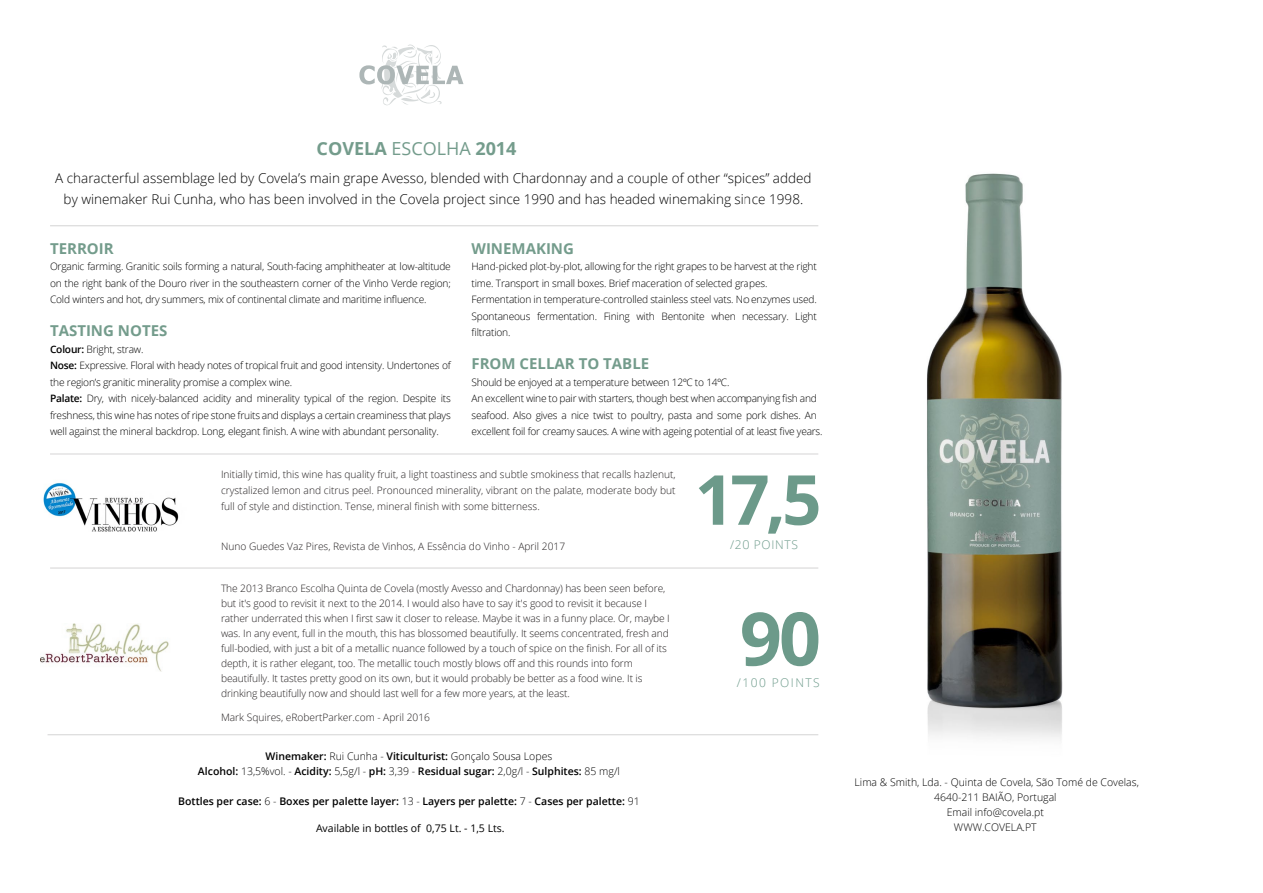
<style>
.page{position:relative;width:1263px;height:893px;background:#fff}
.page>*{position:absolute;margin:0;border:0;box-sizing:border-box;transform-origin:0 0}
.t1{font:700 73.8px "Open Sans";color:#6c9a8a}
.t2{font:700 69px "Open Sans";color:#6c9a8a}
.t3{font:700 18px "Open Sans";color:#749c8c}
.t4{font:700 15px "Open Sans";color:#749c8c}
.t5{font:300 13.5px/21px "Open Sans";color:#000001;text-align:center}
.t6{font:300 12px "Open Sans";letter-spacing:.12em;color:#6c9a8a}
.t7{font:300 12px "Open Sans";letter-spacing:.06em;color:#6c9a8a}
.t8{font:600 10.5px/15px "Open Sans";color:#000001;text-align:center}
.t9{font:300 10.5px/15px "Open Sans";color:#000001;text-align:center}
.t10{font:10.5px "Open Sans";color:#000001}
.t11{font:300 10.2px/16.5px "Open Sans";letter-spacing:-.02em;color:#000001}
.t12{font:300 10.2px/15px "Open Sans";letter-spacing:-.01em;color:#231f20;text-align:justify}
.s1{font-weight:400}
.s2{font-weight:600}
.s3{font-weight:300}
</style>
<div class="page">
<hr style="left:50px;top:568px;width:768px;height:1px;background:#231f20">
<hr style="left:50px;top:454px;width:768px;height:1px;background:#231f20">
<hr style="left:50px;top:225px;width:768px;height:1px;background:#231f20">
<hr style="left:48px;top:734px;width:770px;height:1px;background:#231f20">
<svg style="left:359px;top:45px;width:104px;height:60px"></svg>
<img style="left:43px;top:483px;width:136px;height:49px">
<img style="left:746px;top:173px;width:317px;height:567px">
<img style="left:41px;top:624px;width:128px;height:48px">
<h3 class="t3" style="left:317px;top:136px;width:201px">COVELA <span class="s1">ESCOLHA</span> 2014</h3>
<p class="t5" style="left:55px;top:167px;width:758px">A characterful assemblage led by Covela’s main grape Avesso, blended with Chardonnay and a couple of other “spices” added by winemaker Rui Cunha, who has been involved in the Covela project since 1990 and has headed winemaking since 1998.</p>
<h3 class="t4" style="left:50px;top:237px;width:65px">TERROIR</h3>
<p class="t11" style="left:50px;top:258px;width:402px;text-align:justify">Organic farming. Granitic soils forming a natural, South-facing amphitheater at low-altitude on the right bank of the Douro river in the southeastern corner of the Vinho Verde region; Cold winters and hot, dry summers, mix of continental climate and maritime influence.</p>
<h3 class="t4" style="left:50px;top:320px;width:119px">TASTING NOTES</h3>
<p class="t11" style="left:50px;top:340px;width:402px"><span class="s2">Colour:</span> Bright, straw.<br><span class="s2">Nose:</span> Expressive. Floral with heady notes of tropical fruit and good intensity. Undertones of the region’s granitic minerality promise a complex wine.<br><span class="s2">Palate:</span> Dry, with nicely-balanced acidity and minerality typical of the region. Despite its freshness, this wine has notes of ripe stone fruits and displays a certain creaminess that plays well against the mineral backdrop. Long, elegant finish. A wine with abundant personality.</p>
<h3 class="t4" style="left:471px;top:237px;width:104px">WINEMAKING</h3>
<p class="t11" style="left:471px;top:258px;width:347px">Hand-picked plot-by-plot, allowing for the right grapes to be harvest at the right time. Transport in small boxes. Brief maceration of selected grapes.<br>Fermentation in temperature-controlled stainless steel vats. No enzymes used.<br>Spontaneous fermentation. Fining with Bentonite when necessary. Light filtration.</p>
<h3 class="t4" style="left:471px;top:353px;width:179px">FROM CELLAR TO TABLE</h3>
<p class="t11" style="left:471px;top:373px;width:353px">Should be enjoyed at a temperature between 12ºC to 14ºC.<br>An excellent wine to pair with starters, though best when accompanying fish and seafood. Also gives a nice twist to poultry, pasta and some pork dishes. An excellent foil for creamy sauces. A wine with ageing potential of at least five years.</p>
<p class="t12" style="left:221px;top:467px;width:456px;line-height:15.6px">Initially timid, this wine has quality fruit, a light toastiness and subtle smokiness that recalls hazlenut, crystalized lemon and citrus peel. Pronounced minerality, vibrant on the palate, moderate body but full of style and distinction. Tense, mineral finish with some bitterness.</p>
<p class="t12" style="left:221px;top:538px;width:346px">Nuno Guedes Vaz Pires, Revista de Vinhos, A Essência do Vinho - April 2017</p>
<p class="t12" style="left:221px;top:580px;width:450px;text-align:left">The 2013 Branco Escolha Quinta de Covela (mostly Avesso and Chardonnay) has been seen before, but it's good to revisit it next to the 2014. I would also have to say it's good to revisit it because I rather underrated this when I first saw it closer to release. Maybe it was in a funny place. Or, maybe I was. In any event, full in the mouth, this has blossomed beautifully. It seems concentrated, fresh and full-bodied, with just a bit of a metallic nuance followed by a touch of spice on the finish. For all of its depth, it is rather elegant, too. The metallic touch mostly blows off and this rounds into form beautifully. It tastes pretty good on its own, but it would probably be better as a food wine. It is drinking beautifully now and should last well for a few more years, at the least.</p>
<p class="t12" style="left:221px;top:710px;width:210px">Mark Squires, eRobertParker.com - April 2016</p>
<p class="t8" style="left:198px;top:748px;width:423px">Winemaker: <span class="s3">Rui Cunha -</span> Viticulturist: <span class="s3">Gonçalo Sousa Lopes<br></span>Alcohol: <span class="s3">13,5%vol. -</span> Acidity: <span class="s3">5,5g/l -</span> pH: <span class="s3">3,39 -</span> Residual sugar: <span class="s3">2,0g/l -</span> Sulphites: <span class="s3">85 mg/l</span></p>
<p class="t8" style="left:178px;top:793px;width:463px">Bottles per case: <span class="s3">6 -</span> Boxes per palette layer: <span class="s3">13 -</span> Layers per palette: <span class="s3">7 -</span> Cases per palette: <span class="s3">91</span></p>
<p class="t10" style="left:316px;top:820px;width:190px">Available in bottles of 0,75 Lt. - 1,5 Lts.</p>
<h2 class="t2" style="left:695px;top:451px;width:128px">17,5</h2>
<p class="t7" style="left:730px;top:537px;width:70px">/20 POINTS</p>
<h1 class="t1" style="left:740px;top:587px;width:83px">90</h1>
<p class="t6" style="left:737px;top:674px;width:84px">/100 POINTS</p>
<p class="t9" style="left:854px;top:775px;width:286px">Lima &amp; Smith, Lda. - Quinta de Covela, São Tomé de Covelas,<br>4640-211 BAIÃO, Portugal<br>Email info@covela.pt<br>WWW.COVELA.PT</p>
</div>
